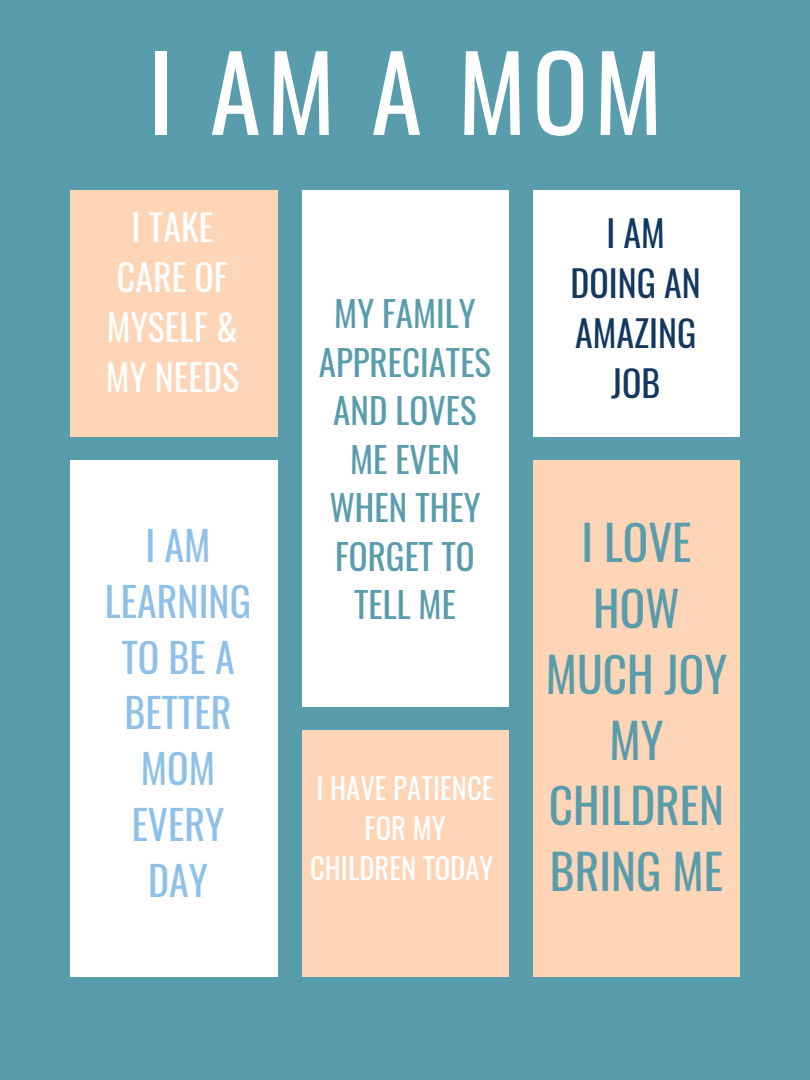
<style>
.page{position:relative;width:810px;height:1080px;background:#599cac}
.page>*{position:absolute;margin:0;border:0;box-sizing:border-box;transform-origin:0 0}
.t1{font:103.31px "Oswald";color:#fff}
.t2{font:47.44px/65.9px "Oswald";color:#599cac;text-align:center}
.t3{font:40px/55.8px "Oswald";color:#8fc1e8;text-align:center}
.t4{font:35.94px/50px "Oswald";color:#fff;text-align:center}
.t5{font:35.94px/50px "Oswald";color:#13385f;text-align:center}
.t6{font:35px/48.6px "Oswald";color:#599cac;text-align:center}
.t7{font:28.75px/39.9px "Oswald";color:#fff;text-align:center}
</style>
<div class="page">
<div style="left:71px;top:190px;width:207px;height:246px;background:#fed5b6"></div>
<div style="left:71px;top:460px;width:207px;height:516px;background:#fff"></div>
<div style="left:302px;top:190px;width:207px;height:516px;background:#fff"></div>
<div style="left:302px;top:730px;width:207px;height:246px;background:#fed5b6"></div>
<div style="left:533px;top:190px;width:207px;height:246px;background:#fff"></div>
<div style="left:533px;top:460px;width:207px;height:516px;background:#fed5b6"></div>
<h1 class="t1" style="left:148px;top:12px;width:516px">I AM A MOM</h1>
<p class="t4" style="left:106px;top:201px;width:135px">I TAKE<br>CARE OF<br>MYSELF &amp;<br>MY NEEDS</p>
<p class="t3" style="left:105px;top:516px;width:148px">I AM<br>LEARNING<br>TO BE A<br>BETTER<br>MOM<br>EVERY<br>DAY</p>
<p class="t6" style="left:319px;top:288px;width:174px">MY FAMILY<br>APPRECIATES<br>AND LOVES<br>ME EVEN<br>WHEN THEY<br>FORGET TO<br>TELL ME</p>
<p class="t7" style="left:310px;top:767px;width:185px">I HAVE PATIENCE<br>FOR MY<br>CHILDREN TODAY</p>
<p class="t5" style="left:571px;top:207px;width:132px">I AM<br>DOING AN<br>AMAZING<br>JOB</p>
<h2 class="t2" style="left:546px;top:507px;width:183px">I LOVE<br>HOW<br>MUCH JOY<br>MY<br>CHILDREN<br>BRING ME</h2>
</div>
